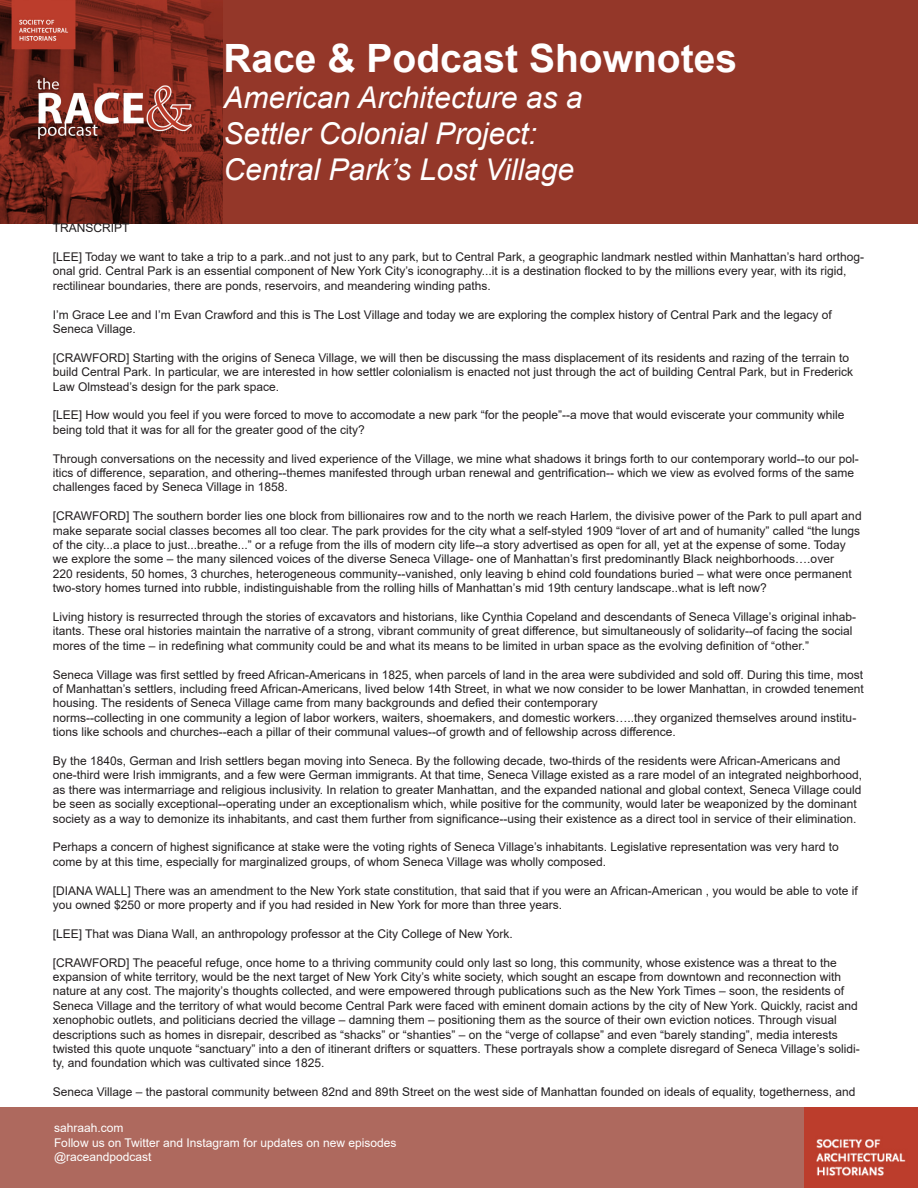
<style>
.page{position:relative;width:918px;height:1188px;background:#fff}
.page>*{position:absolute;margin:0;border:0;box-sizing:border-box;transform-origin:0 0}
.t1{font:700 39px "Arial";color:#fff}
.t2{font:italic 30px "Arial";color:#fff}
.t3{font:12px/14.4px "Arial";color:#231f20}
.t4{font:12px "Arial";color:#fff}
</style>
<div class="page">
<img style="left:0;top:0;width:223px;height:223px">
<div style="left:223px;top:0;width:695px;height:223px;background:#943729"></div>
<div style="left:0;top:1107px;width:918px;height:81px;background:#ae695e"></div>
<img style="left:804px;top:1107px;width:114px;height:81px">
<p class="t1" style="left:223px;top:30px;width:515px">Race &amp; Podcast Shownotes</p>
<p class="t2" style="left:223px;top:78px;width:361px">American Architecture as a</p>
<p class="t2" style="left:223px;top:114px;width:315px">Settler Colonial Project:</p>
<p class="t2" style="left:223px;top:150px;width:352px">Central Park’s Lost Village</p>
<p class="t3" style="left:53px;top:221px;width:78px">TRANSCRIPT</p>
<p class="t3" style="left:53px;top:250px;width:813px">[LEE] Today we want to take a trip to a park..and not just to any park, but to Central Park, a geographic landmark nestled within Manhattan’s hard orthog&shy;onal grid. Central Park is an essential component of New York City’s iconography...it is a destination flocked to by the millions every year, with its rigid, rectilinear boundaries, there are ponds, reservoirs, and meandering winding paths.</p>
<p class="t3" style="left:53px;top:307px;width:781px">I’m Grace Lee and I’m Evan Crawford and this is The Lost Village and today we are exploring the complex history of Central Park and the legacy of<br>Seneca Village.</p>
<p class="t3" style="left:53px;top:350px;width:802px">[CRAWFORD] Starting with the origins of Seneca Village, we will then be discussing the mass displacement of its residents and razing of the terrain to build Central Park. In particular, we are interested in how settler colonialism is enacted not just through the act of building Central Park, but in Frederick<br>Law Olmstead’s design for the park space.</p>
<p class="t3" style="left:53px;top:408px;width:793px">[LEE] How would you feel if you were forced to move to accomodate a new park “for the people”--a move that would eviscerate your community while being told that it was for all for the greater good of the city?</p>
<p class="t3" style="left:53px;top:451px;width:808px">Through conversations on the necessity and lived experience of the Village, we mine what shadows it brings forth to our contemporary world--to our pol&shy;itics of difference, separation, and othering--themes manifested through urban renewal and gentrification-- which we view as evolved forms of the same challenges faced by Seneca Village in 1858.</p>
<p class="t3" style="left:53px;top:509px;width:810px">[CRAWFORD] The southern border lies one block from billionaires row and to the north we reach Harlem, the divisive power of the Park to pull apart and make separate social classes becomes all too clear. The park provides for the city what a self-styled 1909 “lover of art and of humanity” called “the lungs of the city...a place to just...breathe...” or a refuge from the ills of modern city life--a story advertised as open for all, yet at the expense of some. Today we explore the some – the many silenced voices of the diverse Seneca Village- one of Manhattan’s first predominantly Black neighborhoods….over<br>220 residents, 50 homes, 3 churches, heterogeneous community--vanished, only leaving b ehind cold foundations buried – what were once permanent two-story homes turned into rubble, indistinguishable from the rolling hills of Manhattan’s mid 19th century landscape..what is left now?</p>
<p class="t3" style="left:53px;top:610px;width:805px">Living history is resurrected through the stories of excavators and historians, like Cynthia Copeland and descendants of Seneca Village’s original inhab&shy;itants. These oral histories maintain the narrative of a strong, vibrant community of great difference, but simultaneously of solidarity--of facing the social mores of the time – in redefining what community could be and what its means to be limited in urban space as the evolving definition of “other.”</p>
<p class="t3" style="left:53px;top:667px;width:813px;text-align:justify">Seneca Village was first settled by freed African-Americans in 1825, when parcels of land in the area were subdivided and sold off. During this time, most of Manhattan’s settlers, including freed African-Americans, lived below 14th Street, in what we now consider to be lower Manhattan, in crowded tenement housing. The residents of Seneca Village came from many backgrounds and defied their contemporary</p>
<p class="t3" style="left:53px;top:710px;width:805px">norms--collecting in one community a legion of labor workers, waiters, shoemakers, and domestic workers…..they organized themselves around institu&shy;tions like schools and churches--each a pillar of their communal values--of growth and of fellowship across difference.</p>
<p class="t3" style="left:53px;top:754px;width:811px">By the 1840s, German and Irish settlers began moving into Seneca. By the following decade, two-thirds of the residents were African-Americans and one-third were Irish immigrants, and a few were German immigrants. At that time, Seneca Village existed as a rare model of an integrated neighborhood, as there was intermarriage and religious inclusivity. In relation to greater Manhattan, and the expanded national and global context, Seneca Village could be seen as socially exceptional--operating under an exceptionalism which, while positive for the community, would later be weaponized by the dominant society as a way to demonize its inhabitants, and cast them further from significance--using their existence as a direct tool in service of their elimination.</p>
<p class="t3" style="left:53px;top:840px;width:787px">Perhaps a concern of highest significance at stake were the voting rights of Seneca Village’s inhabitants. Legislative representation was very hard to come by at this time, especially for marginalized groups, of whom Seneca Village was wholly composed.</p>
<p class="t3" style="left:53px;top:883px;width:807px">[DIANA WALL] There was an amendment to the New York state constitution, that said that if you were an African-American , you would be able to vote if you owned $250 or more property and if you had resided in New York for more than three years.</p>
<p class="t3" style="left:53px;top:926px;width:462px">[LEE] That was Diana Wall, an anthropology professor at the City College of New York.</p>
<p class="t3" style="left:53px;top:955px;width:809px">[CRAWFORD] The peaceful refuge, once home to a thriving community could only last so long, this community, whose existence was a threat to the expansion of white territory, would be the next target of New York City’s white society, which sought an escape from downtown and reconnection with nature at any cost. The majority’s thoughts collected, and were empowered through publications such as the New York Times – soon, the residents of Seneca Village and the territory of what would become Central Park were faced with eminent domain actions by the city of New York. Quickly, racist and xenophobic outlets, and politicians decried the village – damning them – positioning them as the source of their own eviction notices. Through visual descriptions such as homes in disrepair, described as “shacks” or “shanties” – on the “verge of collapse” and even “barely standing”, media interests twisted this quote unquote “sanctuary” into a den of itinerant drifters or squatters. These portrayals show a complete disregard of Seneca Village’s solidi&shy;ty, and foundation which was cultivated since 1825.</p>
<p class="t3" style="left:53px;top:1085px;width:804px">Seneca Village – the pastoral community between 82nd and 89th Street on the west side of Manhattan founded on ideals of equality, togetherness, and</p>
<p class="t4" style="left:54px;top:1120px;width:71px">sahraah.com</p>
<p class="t4" style="left:54px;top:1134px;width:344px">Follow us on Twitter and Instagram for updates on new episodes</p>
<p class="t4" style="left:54px;top:1149px;width:99px">@raceandpodcast</p>
</div>
